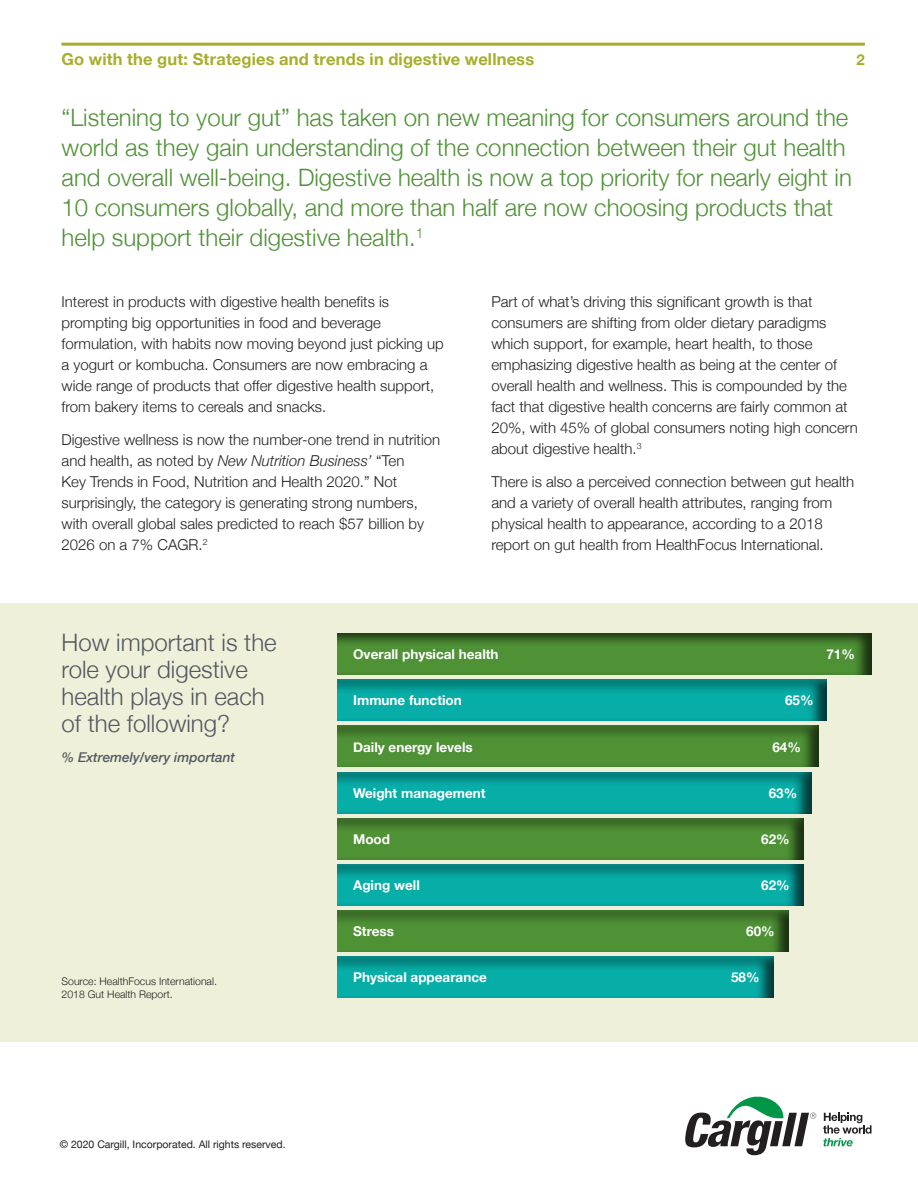
<style>
.page{position:relative;width:918px;height:1188px;background:#fff}
.page>*{position:absolute;margin:0;border:0;box-sizing:border-box;transform-origin:0 0}
.t1{font:300 24px/30px "Helvetica Neue";color:#4f9236}
.subhd-kim{font:300 24px/27px "Helvetica Neue";color:#535860}
.t2{font:700 16.5px "Helvetica Neue";letter-spacing:.01em;color:#a8ad2a}
.t3{font:300 15px/21px "Helvetica Neue";color:#231f20}
.t4{font:700 15px "Helvetica Neue";color:#a8ad2a}
.subhd-kim-2{font:700 13.5px "Helvetica Neue";color:#fff}
.subhd-kim-3{font:italic 500 13.5px "Helvetica Neue";color:#535860}
.t5{font:300 10.5px/13.5px "Helvetica Neue";color:#231f20}
.t6{font:10.5px "Helvetica Neue";color:#231f20}
.s1{font-style:italic}
</style>
<div class="page">
<hr style="left:61px;top:43px;width:804px;height:3px;background:#a8ad2a">
<svg style="left:685px;top:1096px;width:131px;height:59px"></svg>
<svg style="left:823px;top:1113px;width:49px;height:33px"></svg>
<div style="left:0;top:603px;width:918px;height:438px;background:#eef0d9"></div>
<div style="left:335px;top:630px;width:538px;height:369px;background:#231f20;opacity:.75"></div>
<p class="t2" style="left:61px;top:46px;width:474px">Go with the gut: Strategies and trends in digestive wellness</p>
<p class="t4" style="left:857px;top:48px;width:10px">2</p>
<p class="t1" style="left:62px;top:101px;width:792px">“Listening to your gut” has taken on new meaning for consumers around the world as they gain understanding of the connection between their gut health and overall well-being. Digestive health is now a top priority for nearly eight in 10 consumers globally, and more than half are now choosing products that help support their digestive health.<sup>1</sup></p>
<p class="t3" style="left:62px;top:290px;width:384px">Interest in products with digestive health benefits is prompting big opportunities in food and beverage formulation, with habits now moving beyond just picking up a yogurt or kombucha. Consumers are now embracing a wide range of products that offer digestive health support, from bakery items to cereals and snacks.</p>
<p class="t3" style="left:62px;top:428px;width:380px">Digestive wellness is now the number-one trend in nutrition and health, as noted by <span class="s1">New Nutrition Business’</span> “Ten<br>Key Trends in Food, Nutrition and Health 2020.” Not surprisingly, the category is generating strong numbers, with overall global sales predicted to reach $57 billion by 2026 on a 7% CAGR.<sup>2</sup></p>
<p class="t3" style="left:491px;top:290px;width:368px">Part of what’s driving this significant growth is that consumers are shifting from older dietary paradigms which support, for example, heart health, to those emphasizing digestive health as being at the center of overall health and wellness. This is compounded by the fact that digestive health concerns are fairly common at 20%, with 45% of global consumers noting high concern about digestive health.<sup>3</sup></p>
<p class="t3" style="left:491px;top:470px;width:364px">There is also a perceived connection between gut health and a variety of overall health attributes, ranging from physical health to appearance, according to a 2018 report on gut health from HealthFocus International.</p>
<p class="subhd-kim" style="left:62px;top:627px;width:217px">How important is the role your digestive health plays in each of the following?</p>
<p class="subhd-kim-3" style="left:62px;top:746px;width:175px">% Extremely/very important</p>
<p class="t5" style="left:62px;top:973px;width:157px">Source: HealthFocus International.<br>2018 Gut Health Report.</p>
<p class="t6" style="left:60px;top:1136px;width:227px">© 2020 Cargill, Incorporated. All rights reserved.</p>
<p class="subhd-kim-2" style="left:353px;top:644px;width:147px">Overall physical health</p>
<p class="subhd-kim-2" style="left:826px;top:644px;width:30px">71%</p>
<p class="subhd-kim-2" style="left:353px;top:690px;width:110px">Immune function</p>
<p class="subhd-kim-2" style="left:785px;top:690px;width:30px">65%</p>
<p class="subhd-kim-2" style="left:353px;top:736px;width:121px">Daily energy levels</p>
<p class="subhd-kim-2" style="left:772px;top:736px;width:30px">64%</p>
<p class="subhd-kim-2" style="left:353px;top:782px;width:134px">Weight management</p>
<p class="subhd-kim-2" style="left:769px;top:782px;width:30px">63%</p>
<p class="subhd-kim-2" style="left:353px;top:828px;width:38px">Mood</p>
<p class="subhd-kim-2" style="left:761px;top:828px;width:30px">62%</p>
<p class="subhd-kim-2" style="left:353px;top:875px;width:68px">Aging well</p>
<p class="subhd-kim-2" style="left:761px;top:875px;width:30px">62%</p>
<p class="subhd-kim-2" style="left:353px;top:921px;width:42px">Stress</p>
<p class="subhd-kim-2" style="left:746px;top:921px;width:30px">60%</p>
<p class="subhd-kim-2" style="left:353px;top:967px;width:135px">Physical appearance</p>
<p class="subhd-kim-2" style="left:731px;top:967px;width:30px">58%</p>
</div>
